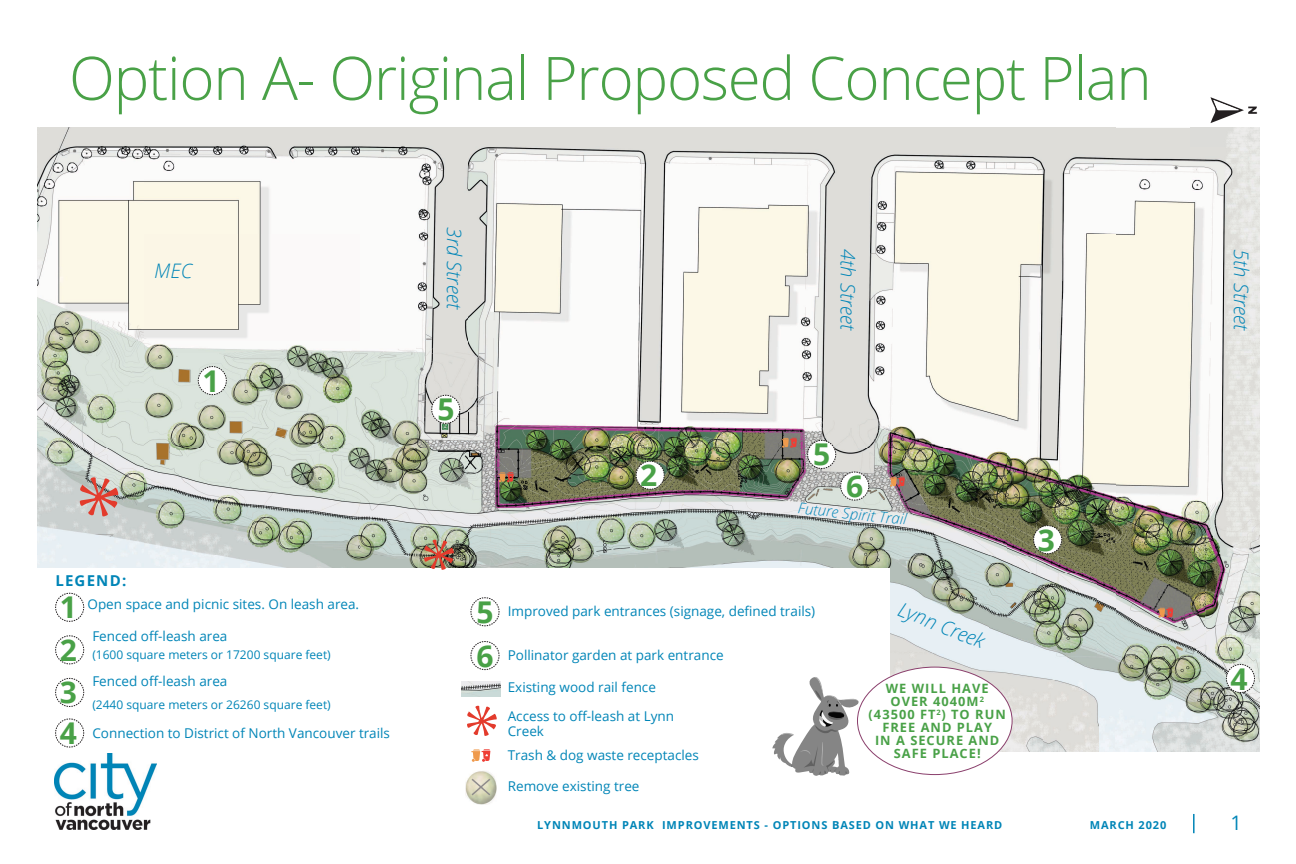
<style>
.page{position:relative;width:1296px;height:864px;background:#fff}
.page>*{position:absolute;margin:0;border:0;box-sizing:border-box;transform-origin:0 0}
.t1{font:300 60px "Open Sans";letter-spacing:-.02em;color:#49a147}
.t2{font:700 30px/42.5px "Open Sans";color:#49a147;text-align:justify}
.t3{font:italic 300 20px "Open Sans";color:#0085b7}
.t4{font:20px "Open Sans";color:#0085b7}
.t5{font:italic 300 15px "Open Sans";color:#0085b7}
.t6{font:700 15px "Open Sans";letter-spacing:.08em;color:#0085b7}
.t7{font:13.5px/15px "Open Sans";color:#0085b7}
.t8{font:700 12.8px/12.8px "Open Sans";letter-spacing:.08em;color:#49a147;text-align:center}
.t9{font:12px "Open Sans";color:#0085b7}
.t10{font:700 11px "Open Sans";letter-spacing:.08em;color:#0085b7}
</style>
<div class="page">
<img style="left:54px;top:754px;width:102px;height:76px">
<svg style="left:1193px;top:814px;width:2px;height:19px"></svg>
<img style="left:37px;top:128px;width:1079px;height:428px">
<img style="left:1116px;top:128px;width:90px;height:624px">
<img style="left:1206px;top:147px;width:54px;height:605px">
<img style="left:37px;top:556px;width:665px;height:12px">
<img style="left:702px;top:556px;width:414px;height:18px">
<img style="left:890px;top:574px;width:226px;height:178px">
<div style="left:28px;top:569px;width:862px;height:184px;background:#fff"></div>
<svg style="left:499px;top:472px;width:15px;height:10px"></svg>
<svg style="left:1190px;top:97px;width:70px;height:50px"></svg>
<svg style="left:890px;top:477px;width:15px;height:10px"></svg>
<svg style="left:782px;top:438px;width:15px;height:10px"></svg>
<svg style="left:1158px;top:608px;width:15px;height:10px"></svg>
<img style="left:465px;top:771px;width:31px;height:33px">
<svg style="left:198px;top:366px;width:29px;height:29px"></svg>
<svg style="left:55px;top:593px;width:29px;height:29px"></svg>
<svg style="left:55px;top:635px;width:29px;height:29px"></svg>
<svg style="left:55px;top:678px;width:29px;height:29px"></svg>
<svg style="left:636px;top:461px;width:29px;height:29px"></svg>
<svg style="left:1033px;top:525px;width:29px;height:29px"></svg>
<svg style="left:55px;top:718px;width:29px;height:30px"></svg>
<svg style="left:79px;top:477px;width:39px;height:39px;background:#cd9890"></svg>
<svg style="left:1226px;top:664px;width:29px;height:29px"></svg>
<img style="left:462px;top:682px;width:38px;height:14px">
<svg style="left:471px;top:749px;width:19px;height:13px"></svg>
<svg style="left:467px;top:706px;width:30px;height:30px"></svg>
<svg style="left:470px;top:597px;width:30px;height:29px"></svg>
<svg style="left:431px;top:395px;width:29px;height:29px"></svg>
<svg style="left:470px;top:641px;width:30px;height:29px"></svg>
<svg style="left:807px;top:440px;width:62px;height:61px"></svg>
<div style="left:857px;top:667px;width:155px;height:108px;background:#fff;border-radius:50%"></div>
<svg style="left:772px;top:677px;width:87px;height:99px"></svg>
<svg style="left:423px;top:540px;width:31px;height:30px"></svg>
<h1 class="t1" style="left:69px;top:37px;width:1084px">Option A- Original Proposed Concept Plan</h1>
<h3 class="t3" style="left:154px;top:257px;width:40px">MEC</h3>
<h2 class="t2" style="left:202px;top:359px;width:19px">1</h2>
<p class="t6" style="left:55px;top:570px;width:72px">LEGEND:</p>
<h2 class="t2" style="left:60px;top:585px;width:19px">1<br>2<br>3</h2>
<h2 class="t2" style="left:60px;top:711px;width:19px">4</h2>
<p class="t7" style="left:88px;top:597px;width:273px">Open space and picnic sites. On leash area.</p>
<p class="t7" style="left:92px;top:628px;width:137px">Fenced off-leash area</p>
<p class="t9" style="left:92px;top:647px;width:240px">(1600 square meters or 17200 square feet)</p>
<p class="t7" style="left:92px;top:674px;width:137px">Fenced off-leash area</p>
<p class="t9" style="left:92px;top:696px;width:240px">(2440 square meters or 26260 square feet)</p>
<p class="t7" style="left:92px;top:725px;width:299px">Connection to District of North Vancouver trails</p>
<h3 class="t3" style="left:468px;top:227px;width:84px;rotate:90deg">3rd Street</h3>
<h3 class="t3" style="left:862px;top:249px;width:83px;rotate:90deg">4th Street</h3>
<h3 class="t3" style="left:1255px;top:249px;width:83px;rotate:90deg">5th Street</h3>
<h2 class="t2" style="left:437px;top:387px;width:19px">5</h2>
<h2 class="t2" style="left:640px;top:453px;width:19px">2</h2>
<h2 class="t2" style="left:813px;top:433px;width:19px">5</h2>
<h2 class="t2" style="left:846px;top:464px;width:19px">6</h2>
<p class="t5" style="left:799px;top:498px;width:111px;rotate:6deg">Future Spirit Trail</p>
<h2 class="t2" style="left:477px;top:590px;width:19px">5</h2>
<p class="t7" style="left:508px;top:604px;width:309px">Improved park entrances (signage, defined trails)</p>
<h2 class="t2" style="left:477px;top:634px;width:19px">6</h2>
<p class="t7" style="left:508px;top:647px;width:217px">Pollinator garden at park entrance</p>
<p class="t7" style="left:508px;top:680px;width:150px">Existing wood rail fence</p>
<p class="t7" style="left:508px;top:708px;width:168px">Access to off-leash at Lynn<br>Creek</p>
<p class="t7" style="left:508px;top:747px;width:193px">Trash &amp; dog waste receptacles</p>
<p class="t7" style="left:508px;top:778px;width:133px">Remove existing tree</p>
<h3 class="t3" style="left:904px;top:595px;width:93px;rotate:22deg">Lynn Creek</h3>
<p class="t8" style="left:869px;top:682px;width:139px">WE WILL HAVE<br>OVER 4040M<sup>2 </sup>(43500 FT<sup>2</sup>) TO RUN<br>FREE AND PLAY<br>IN A SECURE AND<br>SAFE PLACE!</p>
<h2 class="t2" style="left:1038px;top:518px;width:19px">3</h2>
<h2 class="t2" style="left:1231px;top:657px;width:19px">4</h2>
<p class="t10" style="left:537px;top:817px;width:467px">LYNNMOUTH PARK IMPROVEMENTS - OPTIONS BASED ON WHAT WE HEARD</p>
<p class="t10" style="left:1090px;top:817px;width:78px">MARCH 2020</p>
<h3 class="t4" style="left:1231px;top:809px;width:13px">1</h3>
</div>
